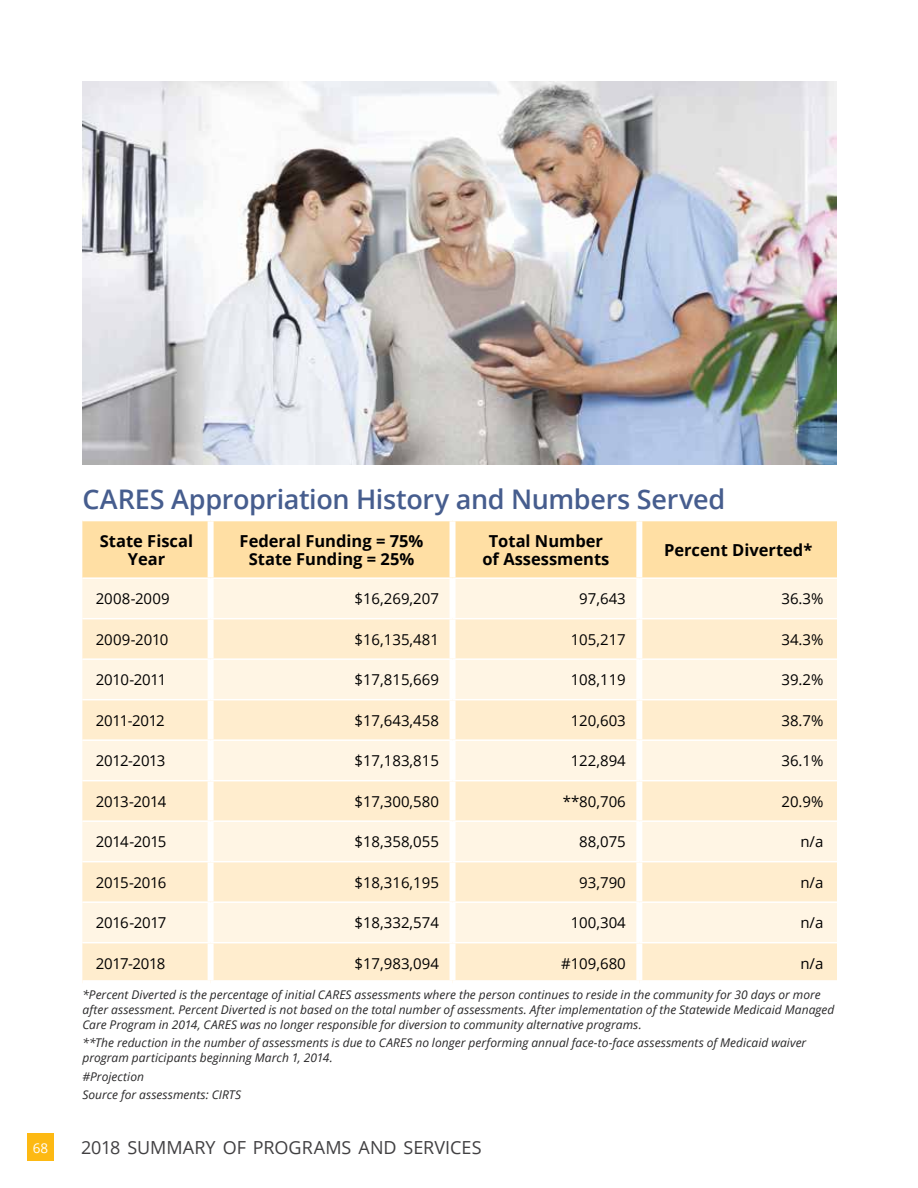
<style>
.page{position:relative;width:918px;height:1188px;background:#fff}
.page>*{position:absolute;margin:0;border:0;box-sizing:border-box;transform-origin:0 0}
.Funding_Chart_Subhea{font:600 27px "Open Sans";letter-spacing:-.015em;color:#465d8e}
.t1{font:18px "Open Sans";letter-spacing:-.005em;color:#414042}
.Header_Right{font:700 16.5px/18px "Open Sans";color:#000;text-align:center}
.Header_Left{font:700 16.5px/18px "Open Sans";color:#000;text-align:center}
.Entry_Right{font:15px "Open Sans";color:#000}
.Entry_Definition{font:15px "Open Sans";letter-spacing:-.02em;color:#000}
.Entry_Definition-2{font:15px "Open Sans";letter-spacing:.01em;color:#000}
.t2{font:13.5px "Open Sans";color:#fff}
.Source_Text{font:italic 12px/15px "Open Sans";letter-spacing:.005em;color:#292829}
</style>
<div class="page">
<div style="left:27px;top:1134px;width:27px;height:27px;background:#fdb913"></div>
<div style="left:82px;top:521px;width:755px;height:56px;background:#ffdfa4"></div>
<div style="left:82px;top:579px;width:755px;height:39px;background:#fff5e4"></div>
<svg style="left:82px;top:619px;width:755px;height:361px;background:#fff0d8"></svg>
<div style="left:208px;top:521px;width:6px;height:56px;background:#fff"></div>
<div style="left:450px;top:521px;width:6px;height:56px;background:#fff"></div>
<div style="left:636px;top:521px;width:6px;height:56px;background:#fff"></div>
<div style="left:208px;top:579px;width:6px;height:39px;background:#fff"></div>
<div style="left:450px;top:579px;width:6px;height:39px;background:#fff"></div>
<div style="left:636px;top:579px;width:6px;height:39px;background:#fff"></div>
<div style="left:208px;top:619px;width:6px;height:39px;background:#fff"></div>
<div style="left:450px;top:619px;width:6px;height:39px;background:#fff"></div>
<div style="left:636px;top:619px;width:6px;height:39px;background:#fff"></div>
<div style="left:208px;top:660px;width:6px;height:39px;background:#fff"></div>
<div style="left:450px;top:660px;width:6px;height:39px;background:#fff"></div>
<div style="left:636px;top:660px;width:6px;height:39px;background:#fff"></div>
<div style="left:208px;top:700px;width:6px;height:39px;background:#fff"></div>
<div style="left:450px;top:700px;width:6px;height:39px;background:#fff"></div>
<div style="left:636px;top:700px;width:6px;height:39px;background:#fff"></div>
<div style="left:208px;top:741px;width:6px;height:39px;background:#fff"></div>
<div style="left:450px;top:741px;width:6px;height:39px;background:#fff"></div>
<div style="left:636px;top:741px;width:6px;height:39px;background:#fff"></div>
<div style="left:208px;top:781px;width:6px;height:39px;background:#fff"></div>
<div style="left:450px;top:781px;width:6px;height:39px;background:#fff"></div>
<div style="left:636px;top:781px;width:6px;height:39px;background:#fff"></div>
<div style="left:208px;top:822px;width:6px;height:39px;background:#fff"></div>
<div style="left:450px;top:822px;width:6px;height:39px;background:#fff"></div>
<div style="left:636px;top:822px;width:6px;height:39px;background:#fff"></div>
<div style="left:208px;top:862px;width:6px;height:39px;background:#fff"></div>
<div style="left:450px;top:862px;width:6px;height:39px;background:#fff"></div>
<div style="left:636px;top:862px;width:6px;height:39px;background:#fff"></div>
<hr style="left:82px;top:901px;width:129px;height:2px;background:#fff">
<div style="left:208px;top:903px;width:6px;height:39px;background:#fff"></div>
<div style="left:208px;top:943px;width:6px;height:37px;background:#fff"></div>
<hr style="left:211px;top:901px;width:242px;height:2px;background:#fff">
<div style="left:450px;top:903px;width:6px;height:39px;background:#fff"></div>
<div style="left:450px;top:943px;width:6px;height:37px;background:#fff"></div>
<hr style="left:453px;top:901px;width:186px;height:2px;background:#fff">
<div style="left:636px;top:903px;width:6px;height:39px;background:#fff"></div>
<div style="left:636px;top:943px;width:6px;height:37px;background:#fff"></div>
<hr style="left:82px;top:658px;width:129px;height:2px;background:#fff">
<hr style="left:211px;top:658px;width:242px;height:2px;background:#fff">
<hr style="left:453px;top:658px;width:186px;height:2px;background:#fff">
<hr style="left:639px;top:658px;width:198px;height:2px;background:#fff">
<hr style="left:82px;top:699px;width:129px;height:1px;background:#fff">
<hr style="left:211px;top:699px;width:242px;height:1px;background:#fff">
<hr style="left:453px;top:699px;width:186px;height:1px;background:#fff">
<hr style="left:639px;top:699px;width:198px;height:1px;background:#fff">
<hr style="left:82px;top:739px;width:129px;height:2px;background:#fff">
<hr style="left:211px;top:739px;width:242px;height:2px;background:#fff">
<hr style="left:453px;top:739px;width:186px;height:2px;background:#fff">
<hr style="left:639px;top:739px;width:198px;height:2px;background:#fff">
<hr style="left:82px;top:780px;width:129px;height:1px;background:#fff">
<hr style="left:211px;top:780px;width:242px;height:1px;background:#fff">
<hr style="left:453px;top:780px;width:186px;height:1px;background:#fff">
<hr style="left:639px;top:780px;width:198px;height:1px;background:#fff">
<hr style="left:639px;top:901px;width:198px;height:2px;background:#fff">
<hr style="left:82px;top:942px;width:129px;height:1px;background:#fff">
<hr style="left:211px;top:942px;width:242px;height:1px;background:#fff">
<hr style="left:453px;top:942px;width:186px;height:1px;background:#fff">
<hr style="left:639px;top:942px;width:198px;height:1px;background:#fff">
<hr style="left:82px;top:820px;width:129px;height:2px;background:#fff">
<hr style="left:211px;top:820px;width:242px;height:2px;background:#fff">
<hr style="left:453px;top:820px;width:186px;height:2px;background:#fff">
<hr style="left:639px;top:820px;width:198px;height:2px;background:#fff">
<hr style="left:82px;top:861px;width:129px;height:1px;background:#fff">
<hr style="left:211px;top:861px;width:242px;height:1px;background:#fff">
<hr style="left:453px;top:861px;width:186px;height:1px;background:#fff">
<hr style="left:639px;top:861px;width:198px;height:1px;background:#fff">
<img style="left:82px;top:81px;width:755px;height:383px">
<h3 class="Funding_Chart_Subhea" style="left:82px;top:480px;width:644px">CARES Appropriation History and Numbers Served</h3>
<h3 class="Header_Left" style="left:100px;top:531px;width:95px">State Fiscal<br>Year</h3>
<h3 class="Header_Right" style="left:240px;top:531px;width:185px">Federal Funding = 75%</h3>
<h3 class="Header_Right" style="left:482px;top:531px;width:128px">Total Number of Assessments</h3>
<h3 class="Header_Right" style="left:664px;top:540px;width:150px">Percent Diverted*</h3>
<h3 class="Header_Right" style="left:249px;top:549px;width:167px">State Funding = 25%</h3>
<p class="Entry_Definition-2" style="left:96px;top:588px;width:75px">2008-2009</p>
<h3 class="Entry_Right" style="left:354px;top:588px;width:86px">$16,269,207</h3>
<h3 class="Entry_Right" style="left:579px;top:588px;width:48px">97,643</h3>
<h3 class="Entry_Right" style="left:781px;top:588px;width:44px">36.3%</h3>
<p class="Entry_Definition" style="left:96px;top:629px;width:74px">2009-2010</p>
<h3 class="Entry_Right" style="left:354px;top:629px;width:86px">$16,135,481</h3>
<h3 class="Entry_Right" style="left:571px;top:629px;width:57px">105,217</h3>
<h3 class="Entry_Right" style="left:781px;top:629px;width:44px">34.3%</h3>
<p class="Entry_Definition" style="left:96px;top:669px;width:72px">2010-2011</p>
<h3 class="Entry_Right" style="left:354px;top:669px;width:86px">$17,815,669</h3>
<h3 class="Entry_Right" style="left:571px;top:669px;width:57px">108,119</h3>
<h3 class="Entry_Right" style="left:781px;top:669px;width:44px">39.2%</h3>
<p class="Entry_Definition" style="left:96px;top:710px;width:70px">2011-2012</p>
<h3 class="Entry_Right" style="left:354px;top:710px;width:86px">$17,643,458</h3>
<h3 class="Entry_Right" style="left:571px;top:710px;width:57px">120,603</h3>
<h3 class="Entry_Right" style="left:781px;top:710px;width:44px">38.7%</h3>
<p class="Entry_Definition" style="left:96px;top:750px;width:71px">2012-2013</p>
<h3 class="Entry_Right" style="left:354px;top:750px;width:86px">$17,183,815</h3>
<h3 class="Entry_Right" style="left:571px;top:750px;width:57px">122,894</h3>
<h3 class="Entry_Right" style="left:781px;top:750px;width:44px">36.1%</h3>
<p class="Entry_Definition" style="left:96px;top:791px;width:72px">2013-2014</p>
<h3 class="Entry_Right" style="left:354px;top:791px;width:86px">$17,300,580</h3>
<h3 class="Entry_Right" style="left:563px;top:791px;width:65px">**80,706</h3>
<h3 class="Entry_Right" style="left:781px;top:791px;width:44px">20.9%</h3>
<p class="Entry_Definition" style="left:96px;top:831px;width:72px">2014-2015</p>
<h3 class="Entry_Right" style="left:354px;top:831px;width:86px">$18,358,055</h3>
<h3 class="Entry_Right" style="left:579px;top:831px;width:48px">88,075</h3>
<h3 class="Entry_Right" style="left:800px;top:831px;width:25px">n/a</h3>
<p class="Entry_Definition" style="left:96px;top:872px;width:72px">2015-2016</p>
<h3 class="Entry_Right" style="left:354px;top:872px;width:86px">$18,316,195</h3>
<h3 class="Entry_Right" style="left:579px;top:872px;width:48px">93,790</h3>
<h3 class="Entry_Right" style="left:800px;top:872px;width:25px">n/a</h3>
<p class="Entry_Definition" style="left:96px;top:912px;width:72px">2016-2017</p>
<h3 class="Entry_Right" style="left:354px;top:912px;width:86px">$18,332,574</h3>
<h3 class="Entry_Right" style="left:571px;top:912px;width:57px">100,304</h3>
<h3 class="Entry_Right" style="left:800px;top:912px;width:25px">n/a</h3>
<p class="Entry_Definition" style="left:96px;top:953px;width:71px">2017-2018</p>
<h3 class="Entry_Right" style="left:354px;top:953px;width:86px">$17,983,094</h3>
<h3 class="Entry_Right" style="left:561px;top:953px;width:66px">#109,680</h3>
<h3 class="Entry_Right" style="left:800px;top:953px;width:25px">n/a</h3>
<p class="Source_Text" style="left:82px;top:987px;width:754px">*Percent Diverted is the percentage of initial CARES assessments where the person continues to reside in the community for 30 days or more after assessment. Percent Diverted is not based on the total number of assessments. After implementation of the Statewide Medicaid Managed<br>Care Program in 2014, CARES was no longer responsible for diversion to community alternative programs.</p>
<p class="Source_Text" style="left:82px;top:1035px;width:726px">**The reduction in the number of assessments is due to CARES no longer performing annual face-to-face assessments of Medicaid waiver program participants beginning March 1, 2014.</p>
<p class="Source_Text" style="left:82px;top:1068px;width:63px">#Projection</p>
<p class="Source_Text" style="left:82px;top:1087px;width:160px">Source for assessments: CIRTS</p>
<p class="t2" style="left:33px;top:1139px;width:17px">68</p>
<h2 class="t1" style="left:81px;top:1136px;width:402px">2018 SUMMARY OF PROGRAMS AND SERVICES</h2>
</div>
